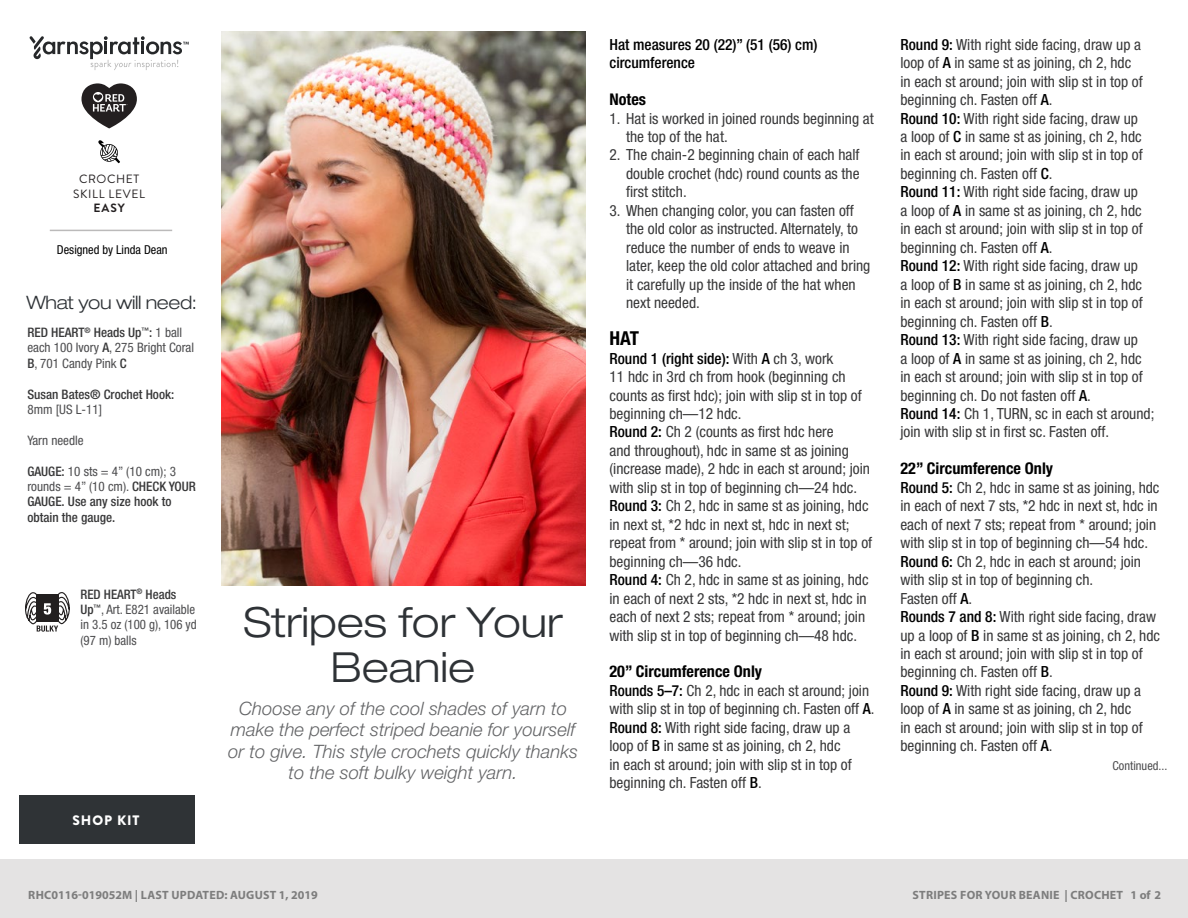
<style>
.page{position:relative;width:1188px;height:918px;background:#fff}
.page>*{position:absolute;margin:0;border:0;box-sizing:border-box;transform-origin:0 0}
.t1{font:300 expanded 41.55px/44.5px "Helvetica Neue LT Std";color:#2e3236;text-align:center}
.t2{font:700 condensed 19.2px "Helvetica Neue LT Std";color:#000}
.t3{font:italic 300 18.45px/21.6px "Helvetica Neue LT Std";color:#636466;text-align:center}
.t4{font:300 expanded 18.45px "Helvetica Neue LT Std";letter-spacing:-.02em;color:#2e3236}
.t5{font:700 condensed 16.2px "Helvetica Neue LT Std";color:#000}
.t6{font:condensed 15.45px/18.5px "Helvetica Neue LT Std";color:#383839}
.t7{font:500 condensed 15.45px/18.5px "Helvetica Neue LT Std";color:#000}
.t8{font:900 13.65px "Brandon Grotesque";letter-spacing:.065em;color:#fff}
.t9{font:condensed 13.05px/15.5px "Helvetica Neue LT Std";color:#4d4d4f}
.t10{font:500 condensed 13.05px/15.3px "Helvetica Neue LT Std";color:#383839}
.t11{font:condensed 12.3px "Helvetica Neue LT Std";color:#4d4d4f}
.t12{font:condensed 12.3px "Helvetica Neue LT Std";color:#000}
.t13{font:700 12px "Myriad Pro";letter-spacing:.02em;color:#7d7d7d}
.Skill_Level{font:12px "Brandon Grotesque";letter-spacing:.05em;color:#231f20}
.Skill_Level-2{font:700 12px "Brandon Grotesque";color:#231f20}
.s1{font-weight:500;color:#383839}
.s2{font-weight:400;color:#4d4d4f}
.s3{font-weight:500;color:#000}
.s4{font-weight:500;font-size:13.8px}
</style>
<div class="page">
<img style="left:222px;top:31px;width:363px;height:554px">
<svg style="left:25px;top:592px;width:45px;height:40px"></svg>
<div style="left:0;top:860px;width:1188px;height:58px;background:#e4e3e3"></div>
<svg style="left:98px;top:140px;width:22px;height:23px"></svg>
<svg style="left:30px;top:36px;width:159px;height:34px"></svg>
<svg style="left:81px;top:83px;width:56px;height:45px"></svg>
<hr style="left:50px;top:230px;width:122px;height:1px;background:#bbbaba">
<div style="left:19px;top:795px;width:175px;height:48px;background:#2f3336"></div>
<p class="Skill_Level" style="left:79px;top:171px;width:62px">CROCHET</p>
<p class="Skill_Level" style="left:73px;top:185px;width:73px">SKILL LEVEL</p>
<p class="Skill_Level-2" style="left:94px;top:200px;width:33px">EASY</p>
<p class="t12" style="left:57px;top:242px;width:112px">Designed by Linda Dean</p>
<p class="t4" style="left:27px;top:291px;width:172px">What you will need:</p>
<p class="t9" style="left:27px;top:325px;width:168px"><span class="s1">RED HEART</span><sup>®</sup> <span class="s1">Heads Up</span><sup>™</sup><span class="s1">:</span> 1 ball each 100 Ivory <span class="s1">A</span>, 275 Bright Coral<br><span class="s1">B</span>, 701 Candy Pink <span class="s1">C</span></p>
<p class="t10" style="left:27px;top:386px;width:148px">Susan Bates® Crochet Hook:<br><span class="s2">8mm [US L-11]</span></p>
<p class="t9" style="left:27px;top:432px;width:58px">Yarn needle</p>
<p class="t10" style="left:27px;top:463px;width:170px">GAUGE: <span class="s2">10 sts = 4” (10 cm); 3 rounds = 4” (10 cm).</span> CHECK YOUR<br>GAUGE. Use any size hook to obtain the gauge.</p>
<p class="t9" style="left:81px;top:586px;width:118px"><span class="s1">RED HEART</span><sup>®</sup> <span class="s1">Heads<br>Up</span><sup>™</sup>, Art. E821 available in 3.5 oz (100 g), 106 yd (97 m) balls</p>
<p class="t8" style="left:72px;top:810px;width:69px">SHOP KIT</p>
<p class="t1" style="left:244px;top:599px;width:321px">Stripes for Your<br>Beanie</p>
<p class="t3" style="left:228px;top:697px;width:351px">Choose any of the cool shades of yarn to make the perfect striped beanie for yourself or to give. This style crochets quickly thanks to the soft bulky weight yarn.</p>
<p class="t13" style="left:28px;top:887px;width:291px">RHC0116-019052M | LAST UPDATED: AUGUST 1, 2019</p>
<p class="t7" style="left:609px;top:35px;width:210px">Hat measures 20 (22)” (51 (56) cm) circumference</p>
<p class="t5" style="left:609px;top:90px;width:38px">Notes</p>
<p class="t6" style="left:626px;top:109px;width:249px;text-indent:-17px">1. Hat is worked in joined rounds beginning at the top of the hat.</p>
<p class="t6" style="left:626px;top:146px;width:235px;text-align:justify;text-indent:-17px">2. The chain-2 beginning chain of each half double crochet (hdc) round counts as the first stitch.</p>
<p class="t6" style="left:626px;top:201px;width:246px;text-indent:-17px">3. When changing color, you can fasten off the old color as instructed. Alternately, to reduce the number of ends to weave in later, keep the old color attached and bring it carefully up the inside of the hat when next needed.</p>
<p class="t2" style="left:609px;top:327px;width:31px">HAT</p>
<p class="t6" style="left:609px;top:349px;width:264px"><span class="s3">Round 1 (right side):</span> With <span class="s3">A</span> ch 3, work<br>11 hdc in 3rd ch from hook (beginning ch counts as first hdc); join with slip st in top of beginning ch—12 hdc.<br><span class="s3">Round 2:</span> Ch 2 (counts as first hdc here<br>and throughout), hdc in same st as joining (increase made), 2 hdc in each st around; join with slip st in top of beginning ch—24 hdc.<br><span class="s3">Round 3:</span> Ch 2, hdc in same st as joining, hdc in next st, *2 hdc in next st, hdc in next st; repeat from * around; join with slip st in top of beginning ch—36 hdc.<br><span class="s3">Round 4:</span> Ch 2, hdc in same st as joining, hdc in each of next 2 sts, *2 hdc in next st, hdc in each of next 2 sts; repeat from * around; join with slip st in top of beginning ch—48 hdc.</p>
<p class="t5" style="left:609px;top:662px;width:154px">20” Circumference Only</p>
<p class="t6" style="left:609px;top:681px;width:267px"><span class="s3">Rounds 5–7:</span> Ch 2, hdc in each st around; join with slip st in top of beginning ch. Fasten off <span class="s3">A</span>.<br><span class="s3">Round 8:</span> With right side facing, draw up a loop of <span class="s3">B</span> in same st as joining, ch 2, hdc<br>in each st around; join with slip st in top of beginning ch. Fasten off <span class="s3">B</span>.</p>
<p class="t6" style="left:900px;top:35px;width:255px"><span class="s3">Round 9:</span> With right side facing, draw up a loop of <span class="s3">A</span> in same st as joining, ch 2, hdc<br>in each st around; join with slip st in top of beginning ch. Fasten off <span class="s3">A</span>.<br><span class="s3">Round 10:</span> With right side facing, draw up<br>a loop of <span class="s3">C</span> in same st as joining, ch 2, hdc in each st around; join with slip st in top of beginning ch. Fasten off <span class="s3">C</span>.<br><span class="s3">Round 11:</span> With right side facing, draw up<br>a loop of <span class="s3">A</span> in same st as joining, ch 2, hdc in each st around; join with slip st in top of beginning ch. Fasten off <span class="s3">A</span>.<br><span class="s3">Round 12:</span> With right side facing, draw up<br>a loop of <span class="s3">B</span> in same st as joining, ch 2, hdc in each st around; join with slip st in top of beginning ch. Fasten off <span class="s3">B</span>.<br><span class="s3">Round 13:</span> With right side facing, draw up<br>a loop of <span class="s3">A</span> in same st as joining, ch 2, hdc in each st around; join with slip st in top of beginning ch. Do not fasten off <span class="s3">A</span>.<br><span class="s3">Round 14:</span> Ch 1, TURN, sc in each st around; join with slip st in first sc. Fasten off.</p>
<p class="t5" style="left:900px;top:459px;width:154px">22” Circumference Only</p>
<p class="t6" style="left:900px;top:478px;width:261px"><span class="s3">Round 5:</span> Ch 2, hdc in same st as joining, hdc in each of next 7 sts, *2 hdc in next st, hdc in each of next 7 sts; repeat from * around; join with slip st in top of beginning ch—54 hdc.<br><span class="s3">Round 6:</span> Ch 2, hdc in each st around; join with slip st in top of beginning ch.<br>Fasten off <span class="s3">A</span>.<br><span class="s3">Rounds 7 and 8:</span> With right side facing, draw up a loop of <span class="s3">B</span> in same st as joining, ch 2, hdc in each st around; join with slip st in top of beginning ch. Fasten off <span class="s3">B</span>.<br><span class="s3">Round 9:</span> With right side facing, draw up a loop of <span class="s3">A</span> in same st as joining, ch 2, hdc<br>in each st around; join with slip st in top of beginning ch. Fasten off <span class="s3">A</span>.</p>
<p class="t11" style="left:1113px;top:758px;width:56px">Continued...</p>
<p class="t13" style="left:913px;top:887px;width:250px">STRIPES FOR YOUR BEANIE | CROCHET 1 of 2</p>
<p class="t11" style="left:1113px;top:892px;width:56px">Page <span class="s4">1</span> of <span class="s4">2</span></p>
</div>
